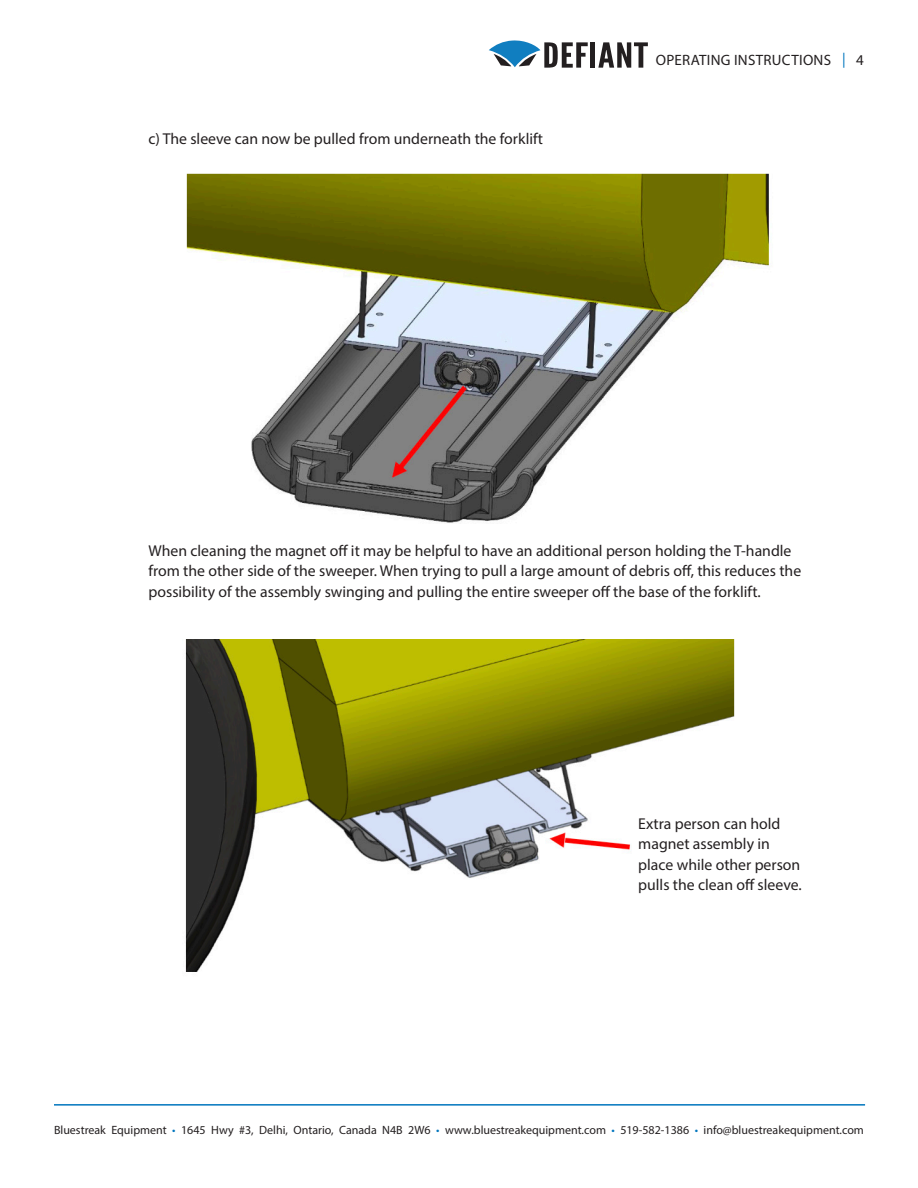
<style>
.page{position:relative;width:918px;height:1188px;background:#fff}
.page>*{position:absolute;margin:0;border:0;box-sizing:border-box;transform-origin:0 0}
.body{font:15.75px/20.2px "Myriad Pro";color:#231f20}
.t1{font:15px "Myriad Pro";letter-spacing:.02em;color:#231f20}
.t2{font:12px "Myriad Pro";color:#231f20}
.s1{color:#0076be}
</style>
<div class="page">
<hr style="left:54px;top:1104px;width:811px;height:2px;background:#0076be">
<hr style="left:591px;top:42px;width:4px;height:26px;background:#231f20">
<svg style="left:598px;top:42px;width:50px;height:26px"></svg>
<svg style="left:489px;top:40px;width:99px;height:28px"></svg>
<img style="left:186px;top:173px;width:583px;height:350px">
<img style="left:185px;top:639px;width:550px;height:333px">
<p class="body" style="left:148px;top:128px;width:396px">c) The sleeve can now be pulled from underneath the forklift</p>
<p class="t1" style="left:656px;top:51px;width:210px">OPERATING INSTRUCTIONS <span class="s1">|</span> 4</p>
<p class="body" style="left:148px;top:540px;width:654px">When cleaning the magnet off it may be helpful to have an additional person holding the T-handle from the other side of the sweeper. When trying to pull a large amount of debris off, this reduces the possibility of the assembly swinging and pulling the entire sweeper off the base of the forklift.</p>
<p class="body" style="left:638px;top:813px;width:165px">Extra person can hold magnet assembly in place while other person pulls the clean off sleeve.</p>
<p class="t2" style="left:54px;top:1123px;width:811px">Bluestreak Equipment <span class="s1">•</span> 1645 Hwy #3, Delhi, Ontario, Canada N4B 2W6 <span class="s1">•</span> www.bluestreakequipment.com <span class="s1">•</span> 519-582-1386 <span class="s1">•</span> info@bluestreakequipment.com</p>
</div>
